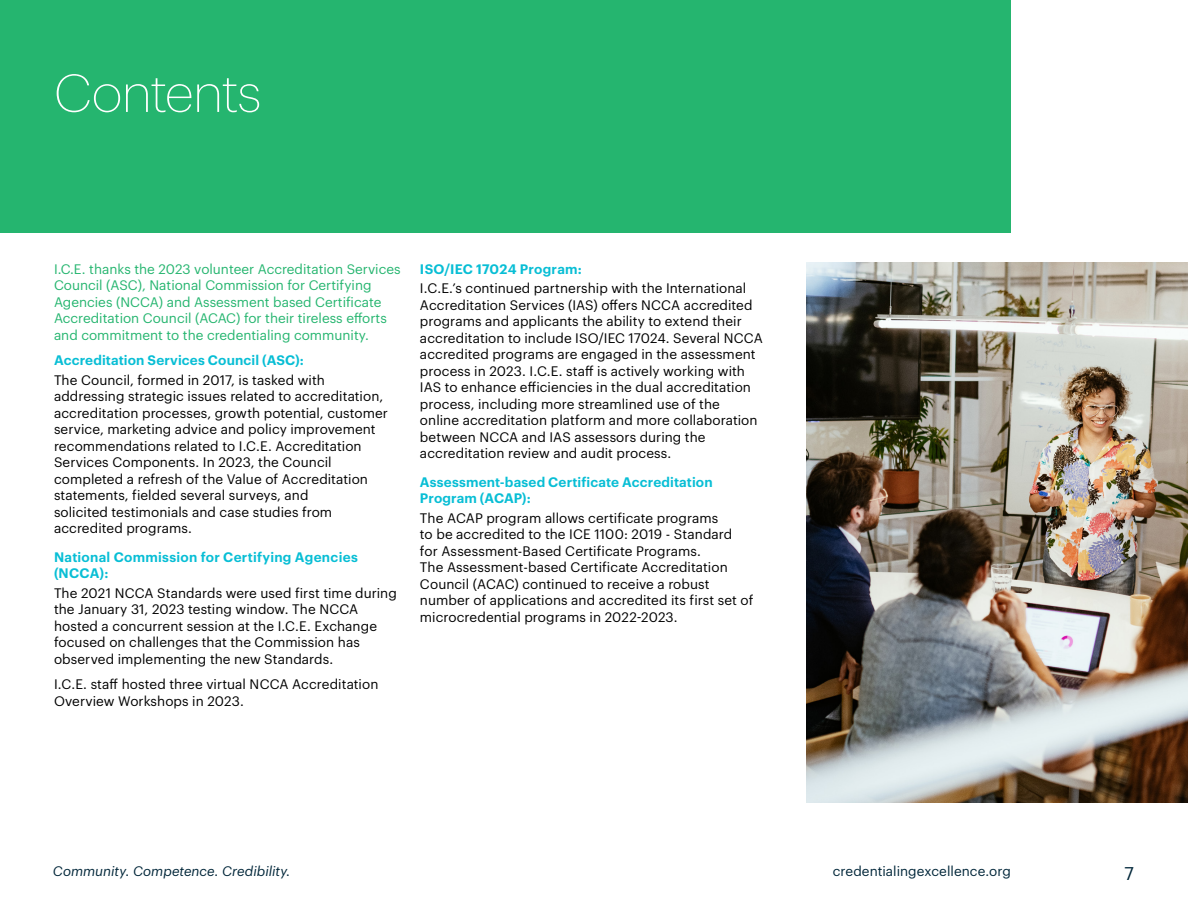
<style>
.page{position:relative;width:1188px;height:918px;background:#fff}
.page>*{position:absolute;margin:0;border:0;box-sizing:border-box;transform-origin:0 0}
.t1{font:200 52.5px "Graphik";letter-spacing:-.025em;color:#fff}
.t2{font:18px "Graphik";color:#012639}
.t3{font:13.5px/16.5px "Graphik";letter-spacing:.005em;color:#000}
.t4{font:13.5px/16.5px "Graphik";color:#25b56f}
.t5{font:600 13.5px/16.5px "Graphik";letter-spacing:.015em;color:#08bed5}
.t6{font:italic 13.5px "Graphik";letter-spacing:.005em;color:#012639}
.t7{font:13.5px "Graphik";letter-spacing:.005em;color:#012639}
</style>
<div class="page">
<div style="left:0;top:0;width:1011px;height:232px;background:#25b56f"></div>
<img style="left:806px;top:262px;width:382px;height:540px">
<h1 class="t1" style="left:54px;top:55px;width:209px">Contents</h1>
<p class="t4" style="left:54px;top:260px;width:348px">I.C.E. thanks the 2023 volunteer Accreditation Services Council (ASC), National Commission for Certifying Agencies (NCCA) and Assessment based Certificate Accreditation Council (ACAC) for their tireless efforts and commitment to the credentialing community.</p>
<p class="t5" style="left:54px;top:351px;width:251px">Accreditation Services Council (ASC):</p>
<p class="t3" style="left:54px;top:371px;width:336px">The Council, formed in 2017, is tasked with addressing strategic issues related to accreditation, accreditation processes, growth potential, customer service, marketing advice and policy improvement recommendations related to I.C.E. Accreditation Services Components. In 2023, the Council completed a refresh of the Value of Accreditation statements, fielded several surveys, and<br>solicited testimonials and case studies from accredited programs.</p>
<p class="t5" style="left:54px;top:547px;width:305px">National Commission for Certifying Agencies (NCCA):</p>
<p class="t3" style="left:54px;top:584px;width:344px">The 2021 NCCA Standards were used first time during the January 31, 2023 testing window. The NCCA hosted a concurrent session at the I.C.E. Exchange focused on challenges that the Commission has observed implementing the new Standards.</p>
<p class="t3" style="left:54px;top:675px;width:326px">I.C.E. staff hosted three virtual NCCA Accreditation<br>Overview Workshops in 2023.</p>
<p class="t5" style="left:420px;top:260px;width:163px">ISO/IEC 17024 Program:</p>
<p class="t3" style="left:420px;top:279px;width:344px">I.C.E.’s continued partnership with the International Accreditation Services (IAS) offers NCCA accredited programs and applicants the ability to extend their accreditation to include ISO/IEC 17024. Several NCCA accredited programs are engaged in the assessment process in 2023. I.C.E. staff is actively working with IAS to enhance efficiencies in the dual accreditation process, including more streamlined use of the<br>online accreditation platform and more collaboration between NCCA and IAS assessors during the accreditation review and audit process.</p>
<p class="t5" style="left:420px;top:472px;width:294px">Assessment-based Certificate Accreditation<br>Program (ACAP):</p>
<p class="t3" style="left:420px;top:509px;width:335px">The ACAP program allows certificate programs<br>to be accredited to the ICE 1100: 2019 - Standard for Assessment-Based Certificate Programs.<br>The Assessment-based Certificate Accreditation Council (ACAC) continued to receive a robust number of applications and accredited its first set of microcredential programs in 2022-2023.</p>
<p class="t6" style="left:53px;top:861px;width:239px">Community. Competence. Credibility.</p>
<p class="t7" style="left:833px;top:861px;width:180px">credentialingexcellence.org</p>
<h2 class="t2" style="left:1125px;top:860px;width:11px">7</h2>
</div>
